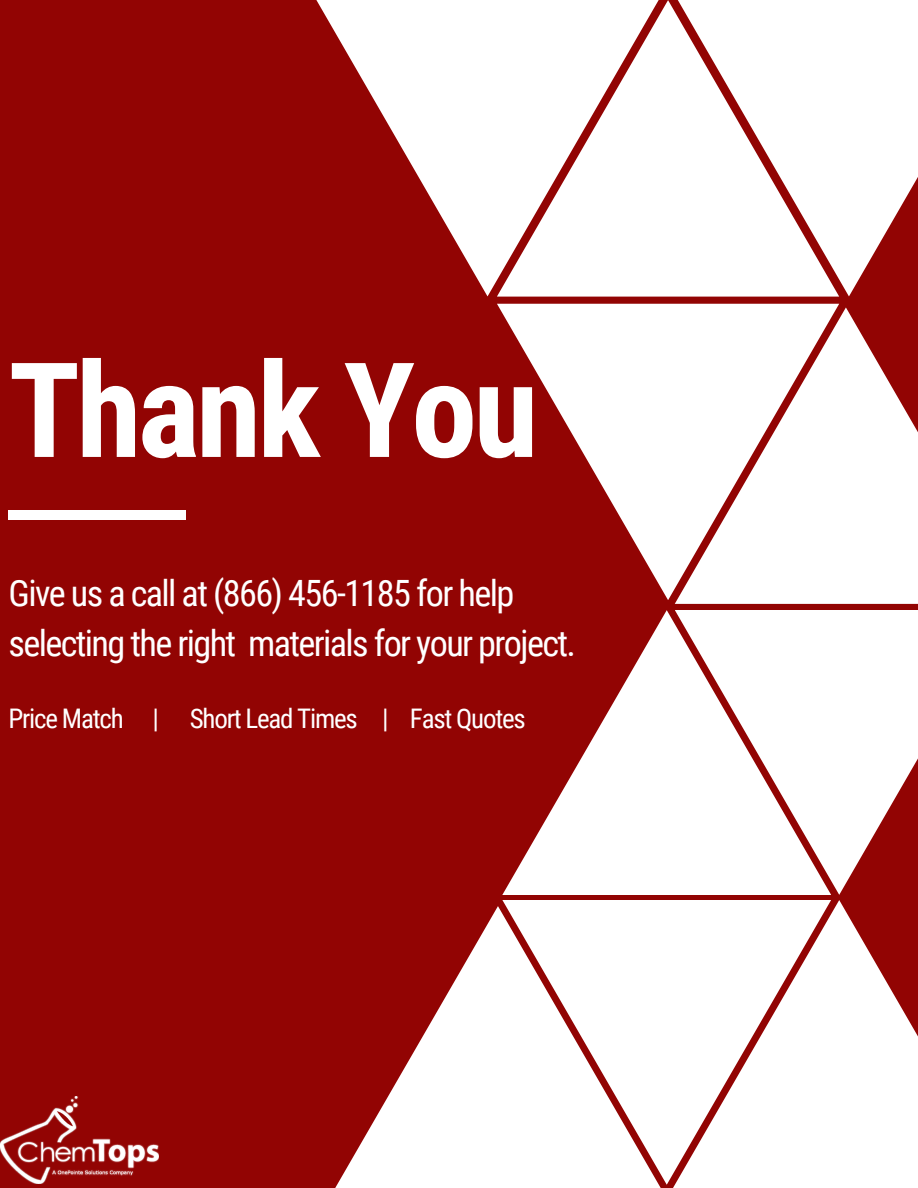
<style>
.page{position:relative;width:918px;height:1188px;background:#920403}
.page>*{position:absolute;margin:0;border:0;box-sizing:border-box;transform-origin:0 0}
.t1{font:700 132px "Roboto Condensed";letter-spacing:-.03em;color:#fff}
.t2{font:36.3px/49.5px "Roboto Condensed";letter-spacing:-.045em;color:#fff}
.t3{font:27px "Roboto Condensed";letter-spacing:-.045em;color:#fff}
</style>
<div class="page">
<svg style="left:335px;top:906px;width:307px;height:282px;fill:#fff"></svg>
<svg style="left:316px;top:0;width:181px;height:296px;fill:#fff"></svg>
<svg style="left:839px;top:0;width:79px;height:296px;fill:#fff"></svg>
<svg style="left:497px;top:304px;width:342px;height:296px;fill:#fff"></svg>
<svg style="left:831px;top:610px;width:87px;height:285px;fill:#fff"></svg>
<div style="left:497px;top:0;width:342px;height:297px;background:#fff"></div>
<svg style="left:675px;top:307px;width:243px;height:297px;background:#f4e7e7"></svg>
<svg style="left:502px;top:610px;width:329px;height:285px;fill:#fff"></svg>
<div style="left:502px;top:900px;width:140px;height:285px;background:#fff"></div>
<div style="left:642px;top:900px;width:276px;height:288px;background:#fff"></div>
<div style="left:9px;top:511px;width:177px;height:9px;background:#fff"></div>
<img style="left:0;top:1096px;width:159px;height:88px">
<h1 class="t1" style="left:9px;top:335px;width:531px">Thank You</h1>
<p class="t2" style="left:9px;top:569px;width:569px">Give us a call at (866) 456-1185 for help selecting the right materials for your project.</p>
<p class="t3" style="left:9px;top:703px;width:519px">Price Match | Short Lead Times | Fast Quotes</p>
</div>
